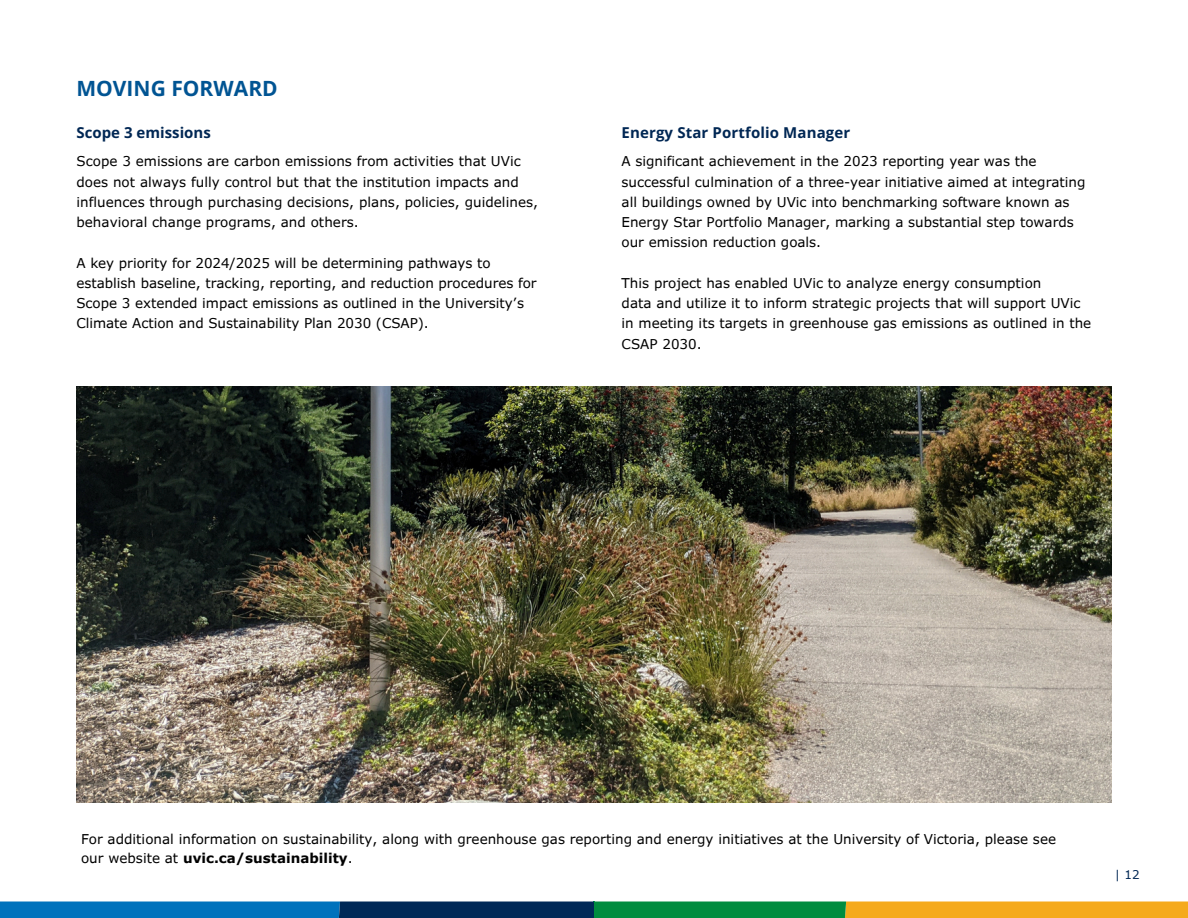
<style>
.page{position:relative;width:1188px;height:918px;background:#fff}
.page>*{position:absolute;margin:0;border:0;box-sizing:border-box;transform-origin:0 0}
.t1{font:700 21px "Open Sans";color:#005493}
.t2{font:700 15px "Open Sans";letter-spacing:.01em;color:#002754}
.t3{font:13.5px/20.2px "Verdana Pro";color:#000}
.t4{font:12px "Verdana Pro";color:#002754}
.s1{font-weight:700}
</style>
<div class="page">
<svg style="left:0;top:902px;width:1188px;height:16px"></svg>
<img style="left:76px;top:387px;width:1035px;height:416px">
<h4 class="t1" style="left:76px;top:73px;width:203px">MOVING FORWARD</h4>
<h2 class="t2" style="left:76px;top:122px;width:136px">Scope 3 emissions</h2>
<h4 class="t2" style="left:622px;top:122px;width:230px">Energy Star Portfolio Manager</h4>
<h4 class="t3" style="left:622px;top:151px;width:465px">A significant achievement in the 2023 reporting year was the successful culmination of a three-year initiative aimed at integrating all buildings owned by UVic into benchmarking software known as Energy Star Portfolio Manager, marking a substantial step towards our emission reduction goals.</h4>
<p class="t3" style="left:622px;top:272px;width:471px">This project has enabled UVic to analyze energy consumption<br>data and utilize it to inform strategic projects that will support UVic in meeting its targets in greenhouse gas emissions as outlined in the CSAP 2030.</p>
<h2 class="t3" style="left:76px;top:151px;width:463px">Scope 3 emissions are carbon emissions from activities that UVic does not always fully control but that the institution impacts and influences through purchasing decisions, plans, policies, guidelines, behavioral change programs, and others.</h2>
<h4 class="t3" style="left:76px;top:252px;width:462px">A key priority for 2024/2025 will be determining pathways to establish baseline, tracking, reporting, and reduction procedures for Scope 3 extended impact emissions as outlined in the University’s Climate Action and Sustainability Plan 2030 (CSAP).</h4>
<h3 class="t3" style="left:81px;top:829px;width:976px;line-height:19.2px">For additional information on sustainability, along with greenhouse gas reporting and energy initiatives at the University of Victoria, please see our website at <span class="s1">uvic.ca/sustainability</span>.</h3>
<p class="t4" style="left:1115px;top:867px;width:26px">| 12</p>
</div>
